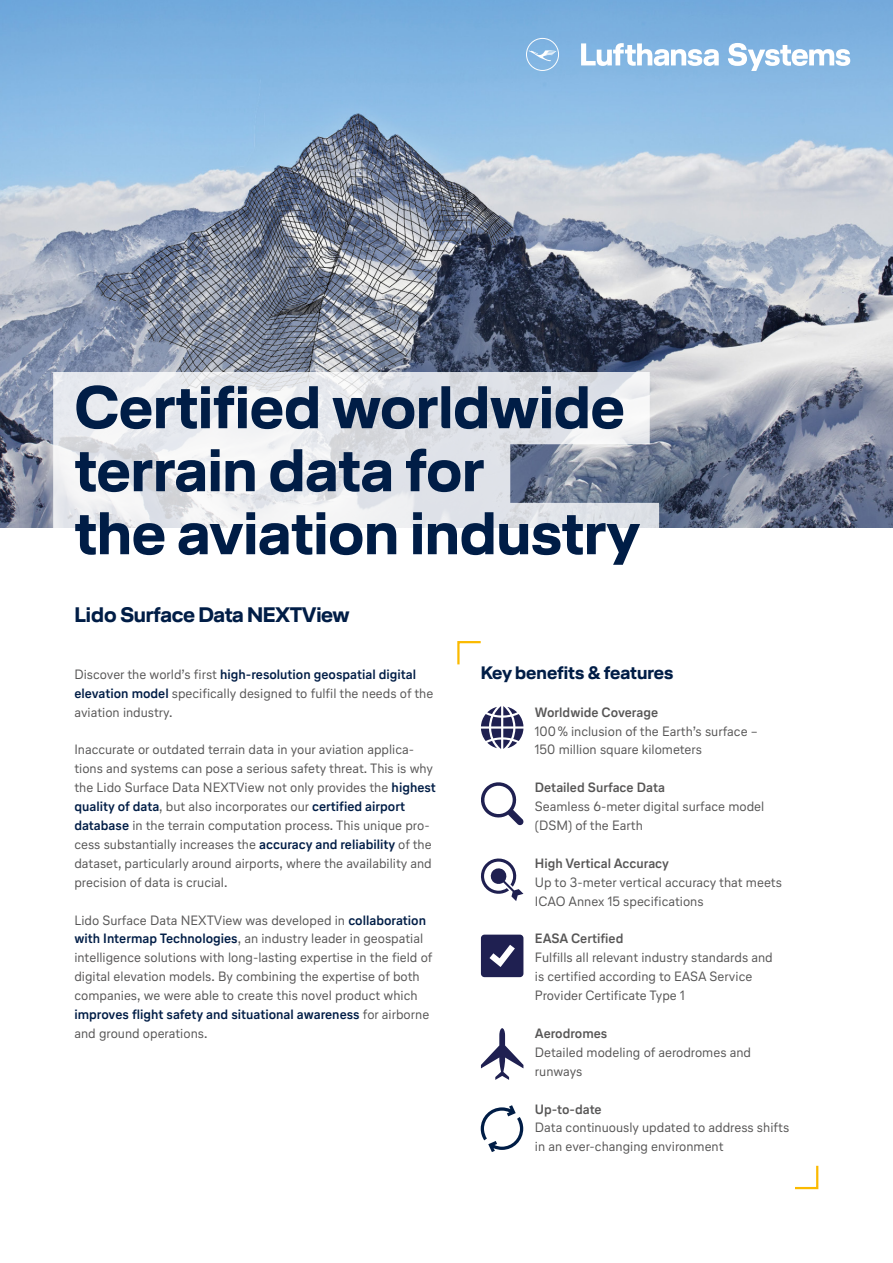
<style>
.page{position:relative;width:893px;height:1263px;background:#fff}
.page>*{position:absolute;margin:0;border:0;box-sizing:border-box;transform-origin:0 0}
.t1{font:700 60px/63px "Lufthansa Head";color:#001d46}
.t2{font:700 21px "Lufthansa Head";letter-spacing:-.015em;color:#001d46}
.t3{font:700 18px "Lufthansa Head";color:#001d46}
.t4{font:13.5px/18.9px "Lufthansa Text";color:#575656}
.t5{font:700 13.5px "Lufthansa Text";color:#575656}
.s1{font-weight:700;color:#001d46}
</style>
<div class="page">
<img style="left:0;top:0;width:893px;height:528px">
<svg style="left:53px;top:372px;width:606px;height:156px"></svg>
<svg style="left:481px;top:1028px;width:42px;height:52px"></svg>
<svg style="left:481px;top:706px;width:42px;height:43px"></svg>
<svg style="left:481px;top:782px;width:42px;height:43px"></svg>
<svg style="left:481px;top:935px;width:42px;height:42px;background:#383964"></svg>
<svg style="left:481px;top:858px;width:42px;height:43px"></svg>
<svg style="left:457px;top:641px;width:24px;height:24px"></svg>
<svg style="left:795px;top:1165px;width:24px;height:25px"></svg>
<svg style="left:526px;top:38px;width:324px;height:33px"></svg>
<svg style="left:481px;top:1105px;width:42px;height:47px"></svg>
<h1 class="t1" style="left:74px;top:374px;width:567px">Certified worldwide terrain data for<br>the aviation industry</h1>
<h2 class="t2" style="left:74px;top:600px;width:277px">Lido Surface Data NEXTView</h2>
<p class="t4" style="left:74px;top:664px;width:360px">Discover the world’s first <span class="s1">high-resolution geospatial digital elevation model</span> specifically designed to fulfil the needs of the aviation industry.</p>
<p class="t4" style="left:74px;top:740px;width:363px">Inaccurate or outdated terrain data in your aviation applica&shy;tions and systems can pose a serious safety threat. This is why the Lido Surface Data NEXTView not only provides the <span class="s1">highest quality of data</span>, but also incorporates our <span class="s1">certified airport database</span> in the terrain computation process. This unique pro&shy;cess substantially increases the <span class="s1">accuracy and reliability</span> of the dataset, particularly around airports, where the availability and precision of data is crucial.</p>
<p class="t4" style="left:74px;top:910px;width:360px">Lido Surface Data NEXTView was developed in <span class="s1">collaboration with Intermap Technologies</span>, an industry leader in geospatial intelligence solutions with long-lasting expertise in the field of digital elevation models. By combining the expertise of both companies, we were able to create this novel product which <span class="s1">improves flight safety and situational awareness</span> for airborne and ground operations.</p>
<h3 class="t3" style="left:481px;top:660px;width:194px">Key benefits &amp; features</h3>
<p class="t5" style="left:535px;top:702px;width:125px">Worldwide Coverage</p>
<p class="t4" style="left:535px;top:721px;width:224px">100% inclusion of the Earth’s surface –<br>150 million square kilometers</p>
<p class="t5" style="left:535px;top:778px;width:131px">Detailed Surface Data</p>
<p class="t4" style="left:535px;top:797px;width:231px">Seamless 6-meter digital surface model (DSM) of the Earth</p>
<p class="t5" style="left:535px;top:854px;width:136px">High Vertical Accuracy</p>
<p class="t4" style="left:535px;top:872px;width:248px">Up to 3-meter vertical accuracy that meets<br>ICAO Annex 15 specifications</p>
<p class="t5" style="left:535px;top:929px;width:90px">EASA Certified</p>
<p class="t4" style="left:535px;top:948px;width:239px">Fulfills all relevant industry standards and is certified according to EASA Service<br>Provider Certificate Type 1</p>
<p class="t5" style="left:535px;top:1024px;width:74px">Aerodromes</p>
<p class="t4" style="left:535px;top:1042px;width:218px">Detailed modeling of aerodromes and runways</p>
<p class="t5" style="left:535px;top:1099px;width:68px">Up-to-date</p>
<p class="t4" style="left:535px;top:1118px;width:256px">Data continuously updated to address shifts in an ever-changing environment</p>
</div>
